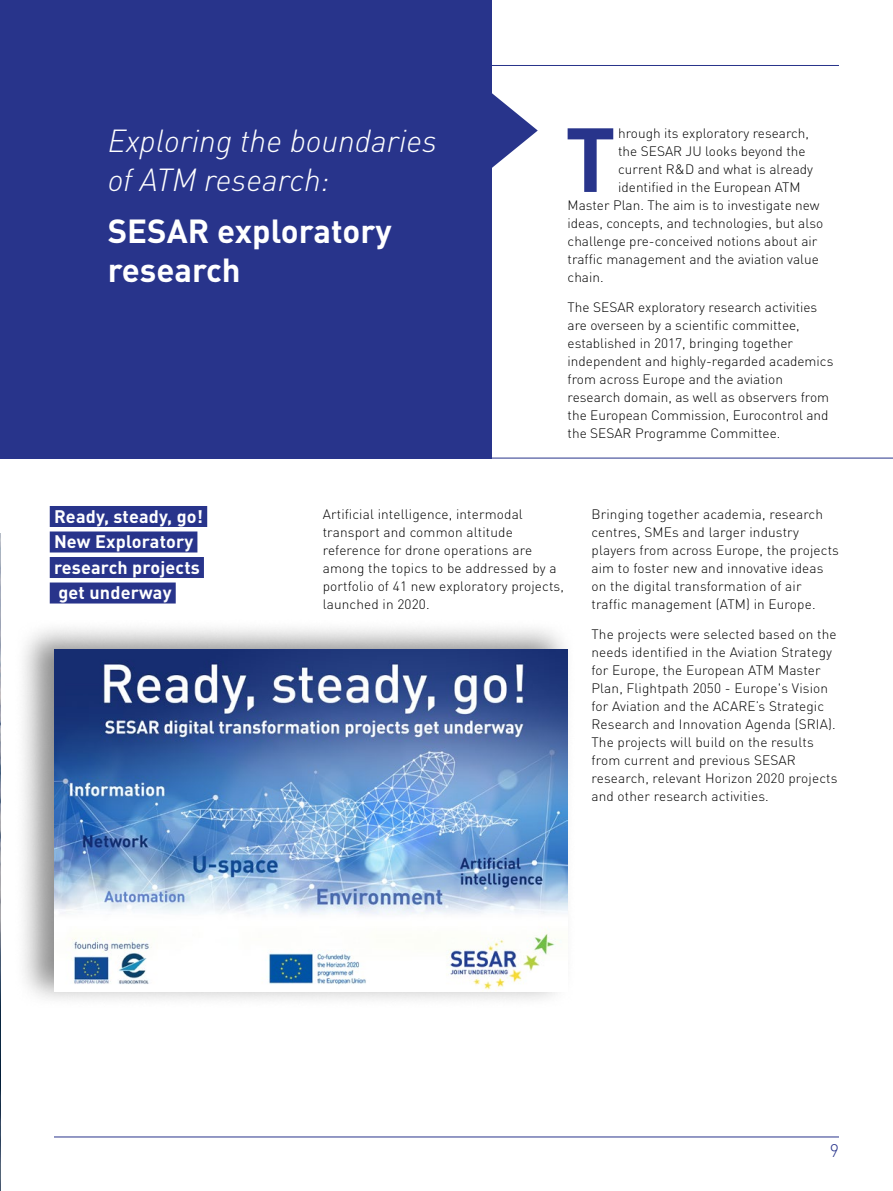
<style>
.page{position:relative;width:893px;height:1191px;background:#fff}
.page>*{position:absolute;margin:0;border:0;box-sizing:border-box;transform-origin:0 0}
.body_of_projects{font:700 89.4px "DIN Pro";color:#28348b}
.TITLE_NEGATIVE_bold{font:700 33px/39px "DIN Pro";color:#fff}
.TITLE-NEGATIVE-light{font:italic 300 31.5px/39px "DIN Pro";color:#fff}
.title_negative_1stli{font:700 18px "DIN Pro";letter-spacing:.01em;color:#fff}
.t1{font:300 18px "DIN Pro";color:#28348b}
.body_of_projects-2{font:300 13.5px/18px "DIN Pro";color:#000}
</style>
<div class="page">
<hr style="left:54px;top:1136px;width:785px;height:1px;background:#28348b">
<hr style="left:54px;top:65px;width:785px;height:1px;background:#28348b">
<div style="left:0;top:0;width:491px;height:458px;background:#28348b"></div>
<svg style="left:491px;top:91px;width:47px;height:79px"></svg>
<div style="left:50px;top:506px;width:157px;height:21px;background:#28348b"></div>
<div style="left:50px;top:531px;width:147px;height:21px;background:#28348b"></div>
<div style="left:50px;top:557px;width:154px;height:21px;background:#28348b"></div>
<div style="left:50px;top:582px;width:126px;height:21px;background:#28348b"></div>
<div style="left:14px;top:618px;width:562px;height:391px;background:#000;opacity:.45"></div>
<img style="left:54px;top:649px;width:513px;height:342px">
<hr style="left:1px;top:458px;width:892px;height:1px;background:#28348b">
<img style="left:0;top:534px;width:1px;height:657px">
<p class="TITLE-NEGATIVE-light" style="left:108px;top:121px;width:331px">Exploring the boundaries of ATM research:</p>
<p class="TITLE_NEGATIVE_bold" style="left:108px;top:210px;width:286px">SESAR exploratory research</p>
<p class="body_of_projects" style="left:565px;top:99px;width:53px">T</p>
<p class="body_of_projects-2" style="left:618px;top:123px;width:192px">hrough its exploratory research,</p>
<p class="body_of_projects-2" style="left:618px;top:141px;width:189px">the SESAR JU looks beyond the</p>
<p class="body_of_projects-2" style="left:618px;top:159px;width:196px">current R&amp;D and what is already</p>
<p class="body_of_projects-2" style="left:618px;top:177px;width:184px">identified in the European ATM</p>
<p class="body_of_projects-2" style="left:568px;top:195px;width:253px">Master Plan. The aim is to investigate new</p>
<p class="body_of_projects-2" style="left:568px;top:213px;width:257px">ideas, concepts, and technologies, but also</p>
<p class="body_of_projects-2" style="left:568px;top:231px;width:251px">challenge pre-conceived notions about air</p>
<p class="body_of_projects-2" style="left:568px;top:249px;width:253px">traffic management and the aviation value</p>
<p class="body_of_projects-2" style="left:568px;top:267px;width:38px">chain.</p>
<p class="body_of_projects-2" style="left:568px;top:297px;width:267px">The SESAR exploratory research activities are overseen by a scientific committee, established in 2017, bringing together independent and highly-regarded academics from across Europe and the aviation research domain, as well as observers from the European Commission, Eurocontrol and the SESAR Programme Committee.</p>
<p class="title_negative_1stli" style="left:54px;top:504px;width:151px">Ready, steady, go!</p>
<p class="title_negative_1stli" style="left:54px;top:529px;width:141px">New Exploratory</p>
<p class="title_negative_1stli" style="left:54px;top:555px;width:147px">research projects</p>
<p class="title_negative_1stli" style="left:58px;top:580px;width:115px">get underway</p>
<p class="body_of_projects-2" style="left:323px;top:505px;width:243px">Artificial intelligence, intermodal transport and common altitude reference for drone operations are among the topics to be addressed by a portfolio of 41 new exploratory projects, launched in 2020.</p>
<p class="body_of_projects-2" style="left:591px;top:505px;width:249px">Bringing together academia, research centres, SMEs and larger industry players from across Europe, the projects aim to foster new and innovative ideas on the digital transformation of air traffic management (ATM) in Europe.</p>
<p class="body_of_projects-2" style="left:591px;top:625px;width:247px">The projects were selected based on the needs identified in the Aviation Strategy for Europe, the European ATM Master Plan, Flightpath 2050 - Europe's Vision for Aviation and the ACARE’s Strategic Research and Innovation Agenda (SRIA).<br>The projects will build on the results from current and previous SESAR research, relevant Horizon 2020 projects and other research activities.</p>
<p class="t1" style="left:830px;top:1137px;width:11px">9</p>
</div>
